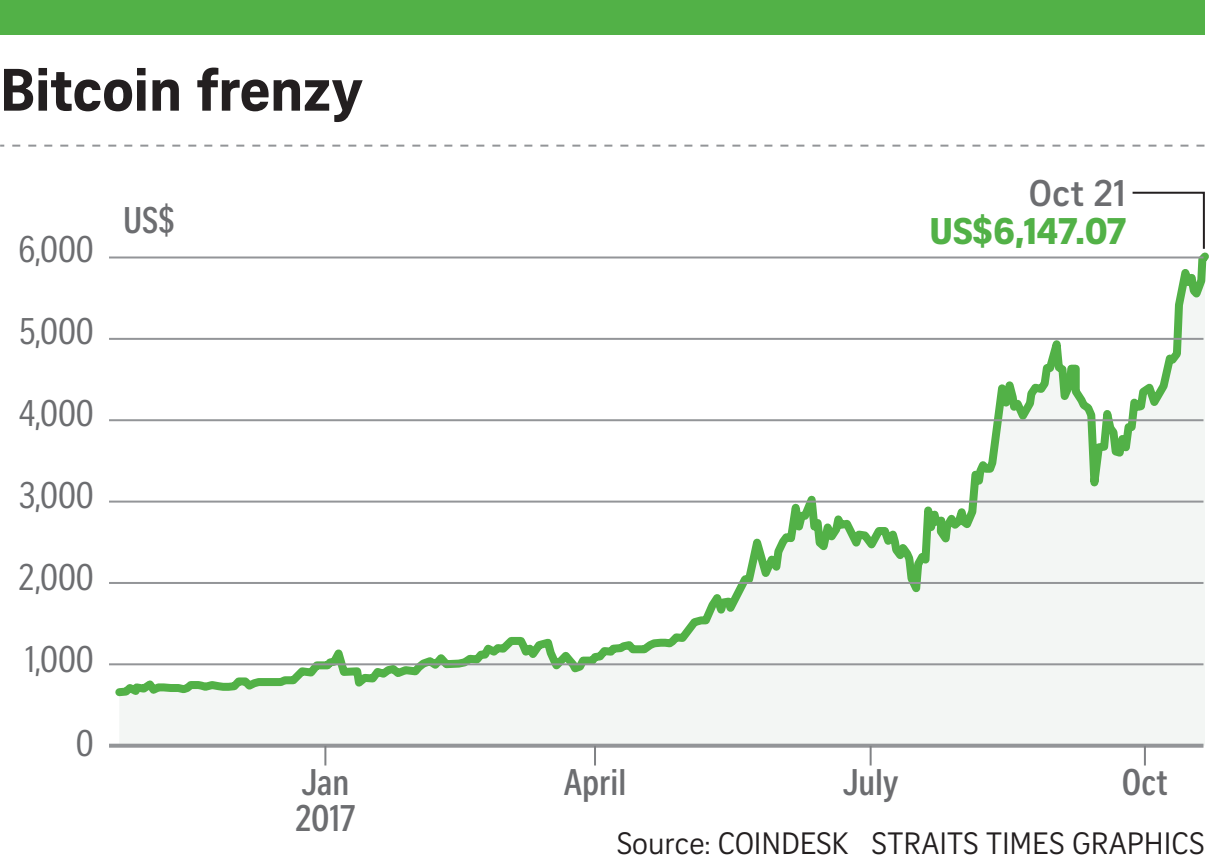
<style>
.page{position:relative;width:1209px;height:861px;background:#fff}
.page>*{position:absolute;margin:0;border:0;box-sizing:border-box;transform-origin:0 0}
.t1{font:700 58px "Curator Serp Text";letter-spacing:-.01em;color:#231f20}
.t2{font:36px "Curator Head Cond ST Regular";color:#6c6d70}
.t3{font:700 36px/36px "Curator Head Cond ST Semi";color:#6c6d70}
.t4{font:700 36px "Curator Head ST Extra";letter-spacing:-.005em;color:#52b147}
.t5{font:700 36px "Curator Head ST Semi";color:#6c6d70}
.t6{font:30px "Curator Serp Text";color:#231f20}
</style>
<div class="page">
<div style="left:120px;top:702px;width:1085px;height:43px;background:#f3f6f4"></div>
<svg style="left:111px;top:252px;width:1098px;height:450px"></svg>
<hr style="left:109px;top:663px;width:1094px;height:2px;background:#939598">
<hr style="left:109px;top:582px;width:1094px;height:2px;background:#939598">
<svg style="left:109px;top:743px;width:1094px;height:4px;background:#a3a5a7"></svg>
<hr style="left:109px;top:500px;width:1094px;height:2px;background:#939598">
<hr style="left:109px;top:419px;width:1094px;height:2px;background:#939598">
<hr style="left:109px;top:338px;width:1094px;height:2px;background:#939598">
<hr style="left:109px;top:256px;width:1094px;height:2px;background:#939598">
<svg style="left:324px;top:746px;width:2px;height:19px"></svg>
<svg style="left:594px;top:746px;width:2px;height:19px"></svg>
<svg style="left:869px;top:746px;width:2px;height:19px"></svg>
<svg style="left:1144px;top:746px;width:2px;height:19px"></svg>
<div style="left:0;top:0;width:1204px;height:34px;background:#52b147"></div>
<svg style="left:0;top:145px;width:1204px;height:2px"></svg>
<svg style="left:1132px;top:191px;width:73px;height:58px"></svg>
<h1 class="t1" style="left:0;top:55px;width:364px">Bitcoin frenzy</h1>
<p class="t2" style="left:19px;top:230px;width:77px">6,000</p>
<p class="t2" style="left:19px;top:312px;width:76px">5,000</p>
<p class="t2" style="left:19px;top:394px;width:77px">4,000</p>
<p class="t2" style="left:19px;top:476px;width:77px">3,000</p>
<p class="t2" style="left:19px;top:557px;width:77px">2,000</p>
<p class="t2" style="left:25px;top:639px;width:70px">1,000</p>
<p class="t2" style="left:76px;top:723px;width:19px">0</p>
<p class="t3" style="left:123px;top:203px;width:53px">US$</p>
<p class="t3" style="left:295px;top:765px;width:61px">Jan<br>2017</p>
<p class="t5" style="left:1029px;top:171px;width:98px">Oct 21</p>
<p class="t4" style="left:930px;top:209px;width:198px">US$6,147.07</p>
<p class="t3" style="left:564px;top:765px;width:64px">April</p>
<p class="t3" style="left:843px;top:765px;width:57px">July</p>
<p class="t3" style="left:1122px;top:765px;width:48px">Oct</p>
<p class="t6" style="left:617px;top:826px;width:588px">Source: COINDESK STRAITS TIMES GRAPHICS</p>
</div>
